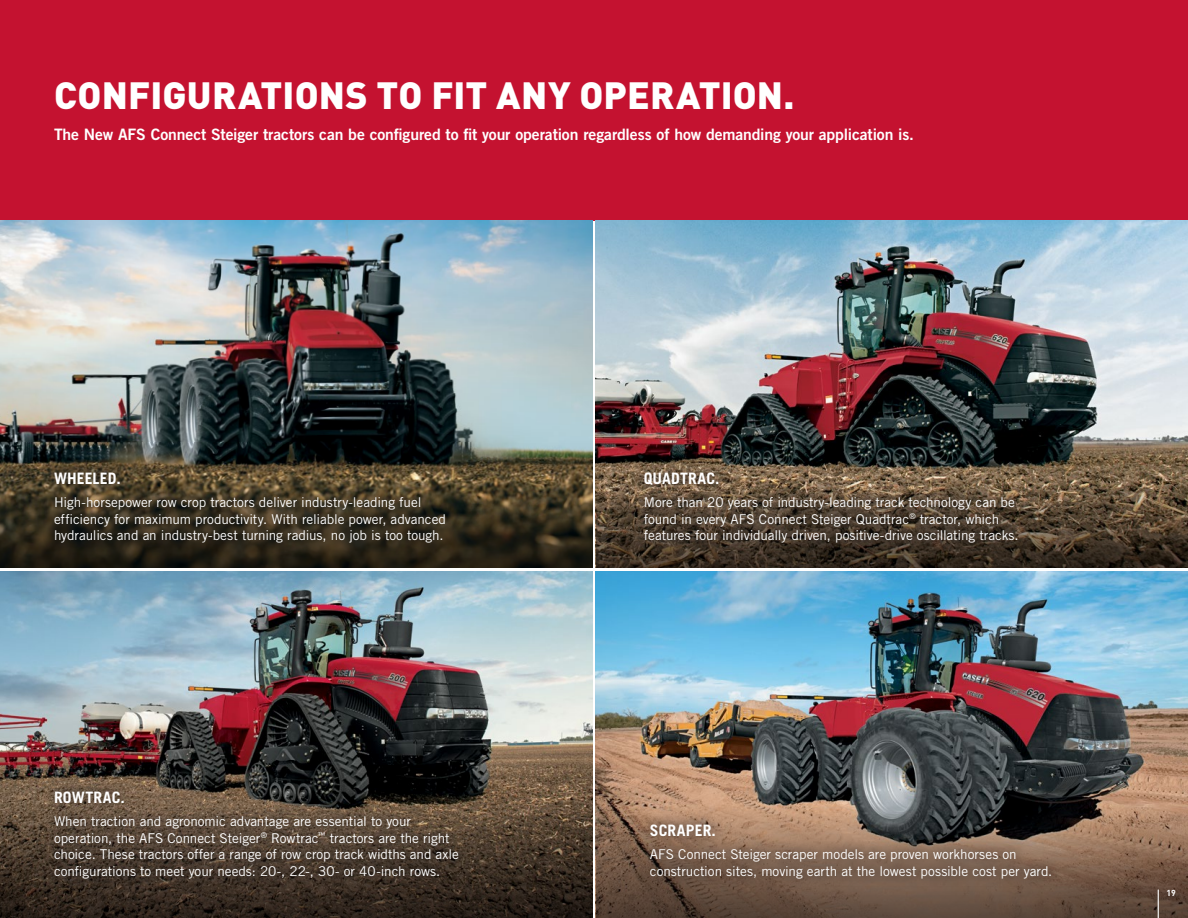
<style>
.page{position:relative;width:1188px;height:918px;background:#fff}
.page>*{position:absolute;margin:0;border:0;box-sizing:border-box;transform-origin:0 0}
.t1{font:900 37.5px "DINOT";letter-spacing:.005em;color:#fff}
.t2{font:15.75px "Trade Gothic LT Std Bd 2";letter-spacing:-.005em;color:#fff}
.t3{font:700 15.75px "Trade Gothic LT Std";letter-spacing:.005em;color:#fff}
.t4{font:13.5px/16.5px "Trade Gothic LT Std";letter-spacing:-.005em;color:#fff}
.t5{font:700 8.7px "DINOT";color:#fff}
</style>
<div class="page">
<div style="left:0;top:0;width:1188px;height:220px;background:#c41230"></div>
<img style="left:596px;top:571px;width:592px;height:180px">
<img style="left:0;top:571px;width:592px;height:180px">
<img style="left:596px;top:220px;width:592px;height:223px">
<img style="left:0;top:220px;width:592px;height:223px">
<svg style="left:0;top:443px;width:592px;height:124px;background:#343125"></svg>
<svg style="left:596px;top:751px;width:592px;height:167px;background:#6e5c4f"></svg>
<svg style="left:596px;top:443px;width:592px;height:124px;background:#4a3c2e"></svg>
<svg style="left:0;top:751px;width:592px;height:167px;background:#413228"></svg>
<div style="left:43px;top:779px;width:427px;height:112px;background:#231f20;opacity:.46"></div>
<div style="left:632px;top:460px;width:397px;height:96px;background:#231f20;opacity:.46"></div>
<div style="left:639px;top:812px;width:424px;height:79px;background:#231f20;opacity:.46"></div>
<div style="left:43px;top:460px;width:414px;height:96px;background:#231f20;opacity:.46"></div>
<svg style="left:1158px;top:890px;width:1px;height:28px"></svg>
<h1 class="t1" style="left:54px;top:70px;width:742px">CONFIGURATIONS TO FIT ANY OPERATION.</h1>
<p class="t2" style="left:54px;top:125px;width:862px">The New AFS Connect Steiger tractors can be configured to fit your operation regardless of how demanding your application is.</p>
<p class="t3" style="left:54px;top:469px;width:68px">WHEELED.</p>
<p class="t4" style="left:54px;top:494px;width:393px">High-horsepower row crop tractors deliver industry-leading fuel efficiency for maximum productivity. With reliable power, advanced hydraulics and an industry-best turning radius, no job is too tough.</p>
<p class="t3" style="left:54px;top:788px;width:72px">ROWTRAC.</p>
<p class="t4" style="left:54px;top:813px;width:406px">When traction and agronomic advantage are essential to your operation, the AFS Connect Steiger<sup>®</sup> Rowtrac<sup>™</sup> tractors are the right choice. These tractors offer a range of row crop track widths and axle configurations to meet your needs: 20-, 22-, 30- or 40-inch rows.</p>
<p class="t3" style="left:644px;top:469px;width:77px">QUADTRAC.</p>
<p class="t4" style="left:644px;top:494px;width:377px">More than 20 years of industry-leading track technology can be found in every AFS Connect Steiger Quadtrac<sup>®</sup> tractor, which features four individually driven, positive-drive oscillating tracks.</p>
<p class="t3" style="left:650px;top:821px;width:68px">SCRAPER.</p>
<p class="t4" style="left:650px;top:846px;width:404px">AFS Connect Steiger scraper models are proven workhorses on construction sites, moving earth at the lowest possible cost per yard.</p>
<p class="t5" style="left:1167px;top:887px;width:11px">19</p>
</div>
